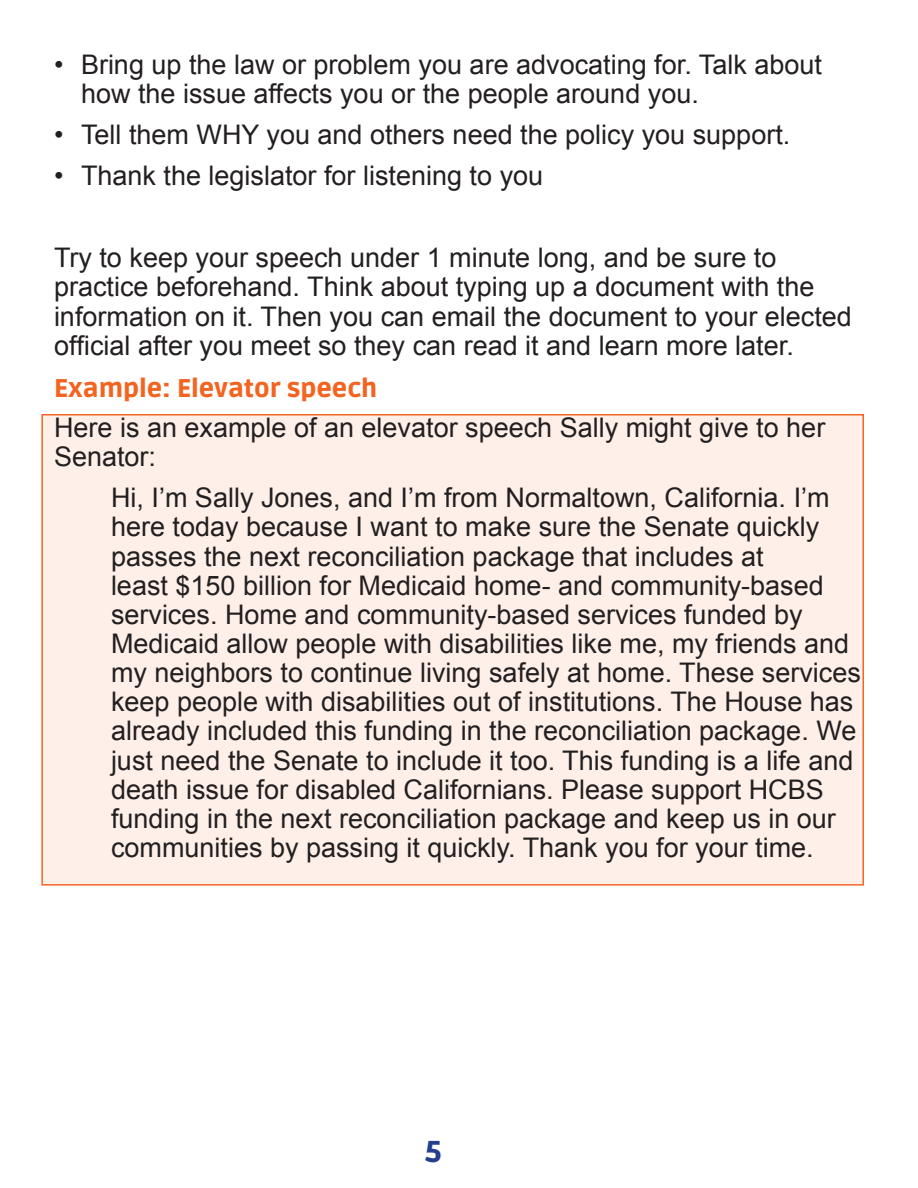
<style>
.page{position:relative;width:918px;height:1188px;background:#fff}
.page>*{position:absolute;margin:0;border:0;box-sizing:border-box;transform-origin:0 0}
.t1{font:900 30px "Ruda";color:#253f8e}
.t2{font:27px/29.1px "Arial";color:#231f20}
.orange_sub{font:900 25.5px "Ruda";color:#f36421}
</style>
<div class="page">
<div style="left:41px;top:414px;width:823px;height:472px;background:#fef0e9;border:2px solid #f26522"></div>
<p class="t2" style="left:81px;top:50px;width:742px;text-indent:-27px">• Bring up the law or problem you are advocating for. Talk about how the issue affects you or the people around you.</p>
<p class="t2" style="left:54px;top:120px;width:738px">• Tell them WHY you and others need the policy you support.</p>
<p class="t2" style="left:54px;top:161px;width:491px">• Thank the legislator for listening to you</p>
<p class="t2" style="left:54px;top:244px;width:799px">Try to keep your speech under 1 minute long, and be sure to practice beforehand. Think about typing up a document with the information on it. Then you can email the document to your elected official after you meet so they can read it and learn more later.</p>
<p class="orange_sub" style="left:54px;top:374px;width:325px">Example: Elevator speech</p>
<p class="t2" style="left:54px;top:413px;width:773px">Here is an example of an elevator speech Sally might give to her<br>Senator:</p>
<p class="t2" style="left:111px;top:484px;width:751px">Hi, I’m Sally Jones, and I’m from Normaltown, California. I’m here today because I want to make sure the Senate quickly passes the next reconciliation package that includes at<br>least $150 billion for Medicaid home- and community-based services. Home and community-based services funded by Medicaid allow people with disabilities like me, my friends and my neighbors to continue living safely at home. These services keep people with disabilities out of institutions. The House has already included this funding in the reconciliation package. We just need the Senate to include it too. This funding is a life and death issue for disabled Californians. Please support HCBS funding in the next reconciliation package and keep us in our communities by passing it quickly. Thank you for your time.</p>
<p class="t1" style="left:425px;top:1134px;width:18px">5</p>
</div>
